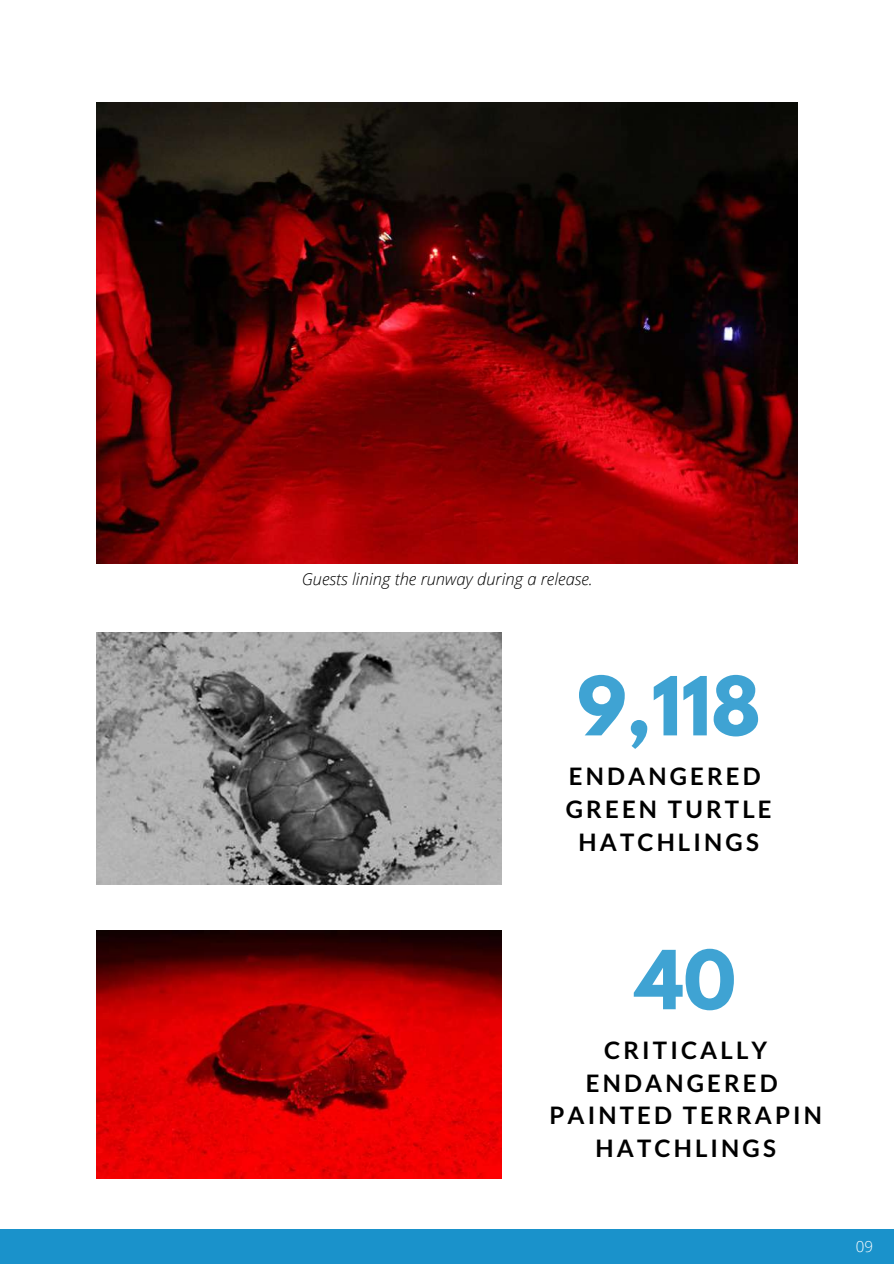
<style>
.page{position:relative;width:894px;height:1264px;background:#fff}
.page>*{position:absolute;margin:0;border:0;box-sizing:border-box;transform-origin:0 0}
.t1{font:700 72px "League Spartan";color:#1a92cb}
.t2{font:700 24px/32.7px "Lato";letter-spacing:.13em;color:#000;text-align:center}
.t3{font:italic 300 16.5px "Open Sans";color:#000}
.t4{font:300 15.15px "Open Sans";color:#fff}
</style>
<div class="page">
<div style="left:0;top:1228px;width:893px;height:35px;background:#1a92cb"></div>
<img style="left:97px;top:102px;width:700px;height:461px">
<img style="left:97px;top:632px;width:404px;height:252px">
<img style="left:97px;top:930px;width:404px;height:248px">
<p class="t3" style="left:301px;top:568px;width:292px">Guests lining the runway during a release.</p>
<h1 class="t1" style="left:576px;top:670px;width:185px">9,118</h1>
<p class="t2" style="left:565px;top:759px;width:207px">ENDANGERED<br>GREEN TURTLE<br>HATCHLINGS</p>
<h1 class="t1" style="left:635px;top:944px;width:102px">40</h1>
<p class="t2" style="left:549px;top:1033px;width:274px">CRITICALLY<br>ENDANGERED<br>PAINTED TERRAPIN<br>HATCHLINGS</p>
<p class="t4" style="left:855px;top:1235px;width:19px">09</p>
</div>
